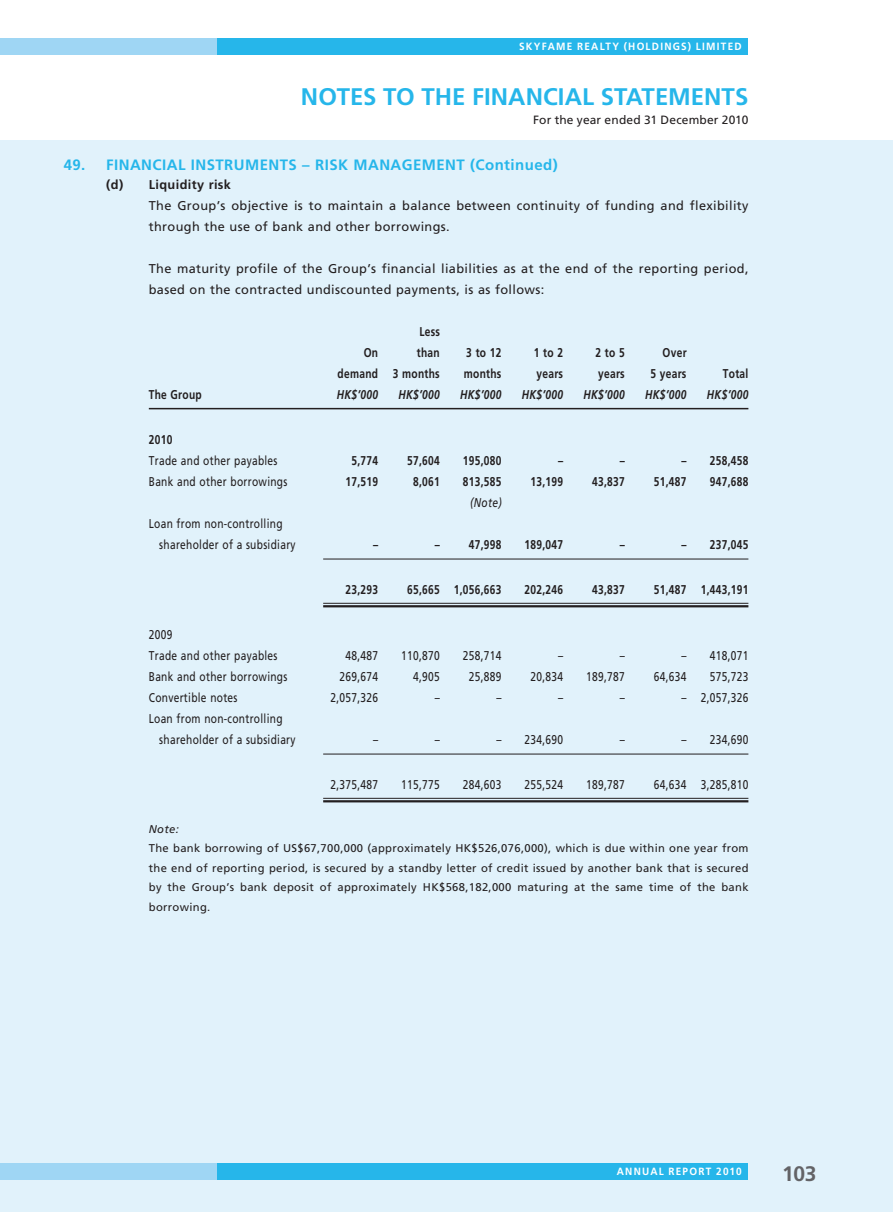
<style>
.page{position:relative;width:893px;height:1212px;background:#fff}
.page>*{position:absolute;margin:0;border:0;box-sizing:border-box;transform-origin:0 0}
.t1{font:700 24px "Frutiger LT Std";color:#26b6ea}
.t2{font:700 21px "Frutiger LT Std";color:#636366}
.t3{font:700 15px "Frutiger LT Std";letter-spacing:.03em;color:#26b6ea}
.t4{font:12.75px/21px "Frutiger LT Std";letter-spacing:.03em;color:#231f20;scale:.8 1}
.t5{font:12.75px/21px "Frutiger LT Std";letter-spacing:.03em;color:#231f20}
.t6{font:700 12.75px "Frutiger LT Std";letter-spacing:.03em;color:#231f20;scale:.8 1}
.t7{font:italic 700 12.75px "Frutiger LT Std";letter-spacing:.03em;color:#231f20;scale:.8 1}
.t8{font:700 12.75px "Frutiger LT Std";letter-spacing:.03em;color:#231f20}
.t9{font:italic 12.75px "Frutiger LT Std";color:#231f20;scale:.8 1}
.t10{font:12px "Frutiger LT Std";letter-spacing:.015em;color:#231f20}
.t11{font:11.25px/19.5px "Frutiger LT Std";letter-spacing:.03em;color:#231f20;text-align:justify}
.t12{font:italic 11.25px "Frutiger LT Std";color:#231f20}
.t13{font:700 10.5px "Frutiger LT Std";letter-spacing:.125em;color:#fff;scale:.95 1}
</style>
<div class="page">
<div style="left:0;top:140px;width:893px;height:1072px;background:#e1f2fb"></div>
<div style="left:0;top:39px;width:748px;height:16px;background:#26b6ea"></div>
<div style="left:0;top:1163px;width:748px;height:17px;background:#26b6ea"></div>
<div style="left:0;top:1163px;width:217px;height:17px;background:#9fd6f4"></div>
<div style="left:0;top:39px;width:217px;height:16px;background:#9fd6f4"></div>
<hr style="left:149px;top:408px;width:599px;height:1px;background:#231f20">
<hr style="left:323px;top:559px;width:425px;height:1px;background:#231f20">
<hr style="left:323px;top:603px;width:425px;height:1px;background:#231f20">
<hr style="left:323px;top:605px;width:425px;height:2px;background:#231f20">
<hr style="left:323px;top:754px;width:425px;height:1px;background:#231f20">
<hr style="left:323px;top:798px;width:425px;height:1px;background:#231f20">
<hr style="left:323px;top:800px;width:425px;height:2px;background:#231f20">
<p class="t13" style="left:519px;top:41px;width:236px">SKYFAME REALTY (HOLDINGS) LIMITED</p>
<h1 class="t1" style="left:301px;top:83px;width:33px">Notes</h1>
<h1 class="t1" style="left:383px;top:83px;width:54px">to the</h1>
<h1 class="t1" style="left:472px;top:83px;width:15px">financial</h1>
<h1 class="t1" style="left:601px;top:83px;width:16px">statements</h1>
<p class="t10" style="left:533px;top:113px;width:217px">For the year ended 31 December 2010</p>
<p class="t3" style="left:64px;top:156px;width:495px">49. FINANCIAL INSTRUMENTS – RISK MANAGEMENT (Continued)</p>
<p class="t8" style="left:106px;top:177px;width:126px">(d) Liquidity risk</p>
<p class="t5" style="left:149px;top:195px;width:601px">The Group’s objective is to maintain a balance between continuity of funding and flexibility through the use of bank and other borrowings.</p>
<p class="t5" style="left:149px;top:258px;width:601px">The maturity profile of the Group’s financial liabilities as at the end of the reporting period, based on the contracted undiscounted payments, is as follows:</p>
<p class="t6" style="left:419px;top:324px;width:27px">Less</p>
<p class="t6" style="left:364px;top:345px;width:20px">On</p>
<p class="t6" style="left:417px;top:345px;width:30px">than</p>
<p class="t6" style="left:466px;top:345px;width:45px">3 to 12</p>
<p class="t6" style="left:534px;top:345px;width:38px">1 to 2</p>
<p class="t6" style="left:596px;top:345px;width:38px">2 to 5</p>
<p class="t6" style="left:663px;top:345px;width:32px">Over</p>
<p class="t6" style="left:338px;top:366px;width:129px">demand 3 months</p>
<p class="t6" style="left:464px;top:366px;width:49px">months</p>
<p class="t6" style="left:536px;top:366px;width:35px">years</p>
<p class="t6" style="left:598px;top:366px;width:35px">years</p>
<p class="t6" style="left:650px;top:366px;width:47px">5 years</p>
<p class="t6" style="left:723px;top:366px;width:33px">Total</p>
<p class="t6" style="left:149px;top:387px;width:68px">The Group</p>
<p class="t7" style="left:337px;top:387px;width:53px">HK$’000</p>
<p class="t7" style="left:398px;top:387px;width:53px">HK$’000</p>
<p class="t7" style="left:460px;top:387px;width:53px">HK$’000</p>
<p class="t7" style="left:522px;top:387px;width:53px">HK$’000</p>
<p class="t7" style="left:583px;top:387px;width:53px">HK$’000</p>
<p class="t7" style="left:645px;top:387px;width:53px">HK$’000</p>
<p class="t7" style="left:707px;top:387px;width:53px">HK$’000</p>
<p class="t6" style="left:149px;top:432px;width:31px">2010</p>
<p class="t4" style="left:149px;top:450px;width:162px">Trade and other payables</p>
<p class="t6" style="left:351px;top:453px;width:35px">5,774</p>
<p class="t6" style="left:407px;top:453px;width:42px">57,604</p>
<p class="t6" style="left:463px;top:453px;width:50px">195,080</p>
<p class="t6" style="left:558px;top:453px;width:8px">–</p>
<p class="t6" style="left:620px;top:453px;width:8px">–</p>
<p class="t6" style="left:681px;top:453px;width:85px">– 258,458</p>
<p class="t4" style="left:149px;top:471px;width:175px">Bank and other borrowings</p>
<p class="t6" style="left:346px;top:474px;width:42px">17,519</p>
<p class="t6" style="left:413px;top:474px;width:35px">8,061</p>
<p class="t6" style="left:463px;top:474px;width:50px">813,585</p>
<p class="t6" style="left:530px;top:474px;width:42px">13,199</p>
<p class="t6" style="left:592px;top:474px;width:42px">43,837</p>
<p class="t6" style="left:654px;top:474px;width:42px">51,487</p>
<p class="t6" style="left:710px;top:474px;width:50px">947,688</p>
<p class="t9" style="left:470px;top:495px;width:41px">(Note)</p>
<p class="t4" style="left:159px;top:513px;width:172px;text-indent:-10px">Loan from non-controlling shareholder of a subsidiary</p>
<p class="t6" style="left:373px;top:537px;width:8px">–</p>
<p class="t6" style="left:435px;top:537px;width:85px">– 47,998</p>
<p class="t6" style="left:525px;top:537px;width:50px">189,047</p>
<p class="t6" style="left:620px;top:537px;width:8px">–</p>
<p class="t6" style="left:681px;top:537px;width:85px">– 237,045</p>
<p class="t6" style="left:346px;top:582px;width:42px">23,293</p>
<p class="t6" style="left:407px;top:582px;width:119px">65,665 1,056,663</p>
<p class="t6" style="left:525px;top:582px;width:50px">202,246</p>
<p class="t6" style="left:592px;top:582px;width:42px">43,837</p>
<p class="t6" style="left:654px;top:582px;width:120px">51,487 1,443,191</p>
<p class="t4" style="left:149px;top:624px;width:162px">2009<br>Trade and other payables</p>
<p class="t4" style="left:346px;top:645px;width:42px">48,487</p>
<p class="t4" style="left:401px;top:645px;width:50px">110,870</p>
<p class="t4" style="left:463px;top:645px;width:50px">258,714</p>
<p class="t4" style="left:558px;top:645px;width:8px">–</p>
<p class="t4" style="left:620px;top:645px;width:8px">–</p>
<p class="t4" style="left:681px;top:645px;width:85px">– 418,071</p>
<p class="t4" style="left:149px;top:666px;width:175px">Bank and other borrowings</p>
<p class="t4" style="left:340px;top:666px;width:50px">269,674</p>
<p class="t4" style="left:413px;top:666px;width:35px">4,905</p>
<p class="t4" style="left:469px;top:666px;width:42px">25,889</p>
<p class="t4" style="left:530px;top:666px;width:42px">20,834</p>
<p class="t4" style="left:586px;top:666px;width:50px">189,787</p>
<p class="t4" style="left:654px;top:666px;width:42px">64,634</p>
<p class="t4" style="left:710px;top:666px;width:50px">575,723</p>
<p class="t4" style="left:149px;top:687px;width:112px">Convertible notes</p>
<p class="t4" style="left:330px;top:687px;width:61px">2,057,326</p>
<p class="t4" style="left:435px;top:687px;width:8px">–</p>
<p class="t4" style="left:496px;top:687px;width:8px">–</p>
<p class="t4" style="left:558px;top:687px;width:8px">–</p>
<p class="t4" style="left:620px;top:687px;width:8px">–</p>
<p class="t4" style="left:681px;top:687px;width:85px">– 2,057,326</p>
<p class="t4" style="left:159px;top:708px;width:172px;text-indent:-10px">Loan from non-controlling shareholder of a subsidiary</p>
<p class="t4" style="left:373px;top:729px;width:8px">–</p>
<p class="t4" style="left:435px;top:729px;width:8px">–</p>
<p class="t4" style="left:496px;top:729px;width:85px">– 234,690</p>
<p class="t4" style="left:620px;top:729px;width:8px">–</p>
<p class="t4" style="left:681px;top:729px;width:85px">– 234,690</p>
<p class="t4" style="left:331px;top:774px;width:61px">2,375,487</p>
<p class="t4" style="left:401px;top:774px;width:50px">115,775</p>
<p class="t4" style="left:463px;top:774px;width:50px">284,603</p>
<p class="t4" style="left:525px;top:774px;width:50px">255,524</p>
<p class="t4" style="left:586px;top:774px;width:50px">189,787</p>
<p class="t4" style="left:654px;top:774px;width:120px">64,634 3,285,810</p>
<p class="t12" style="left:149px;top:822px;width:32px">Note:</p>
<p class="t11" style="left:149px;top:839px;width:601px">The bank borrowing of US$67,700,000 (approximately HK$526,076,000), which is due within one year from the end of reporting period, is secured by a standby letter of credit issued by another bank that is secured by the Group’s bank deposit of approximately HK$568,182,000 maturing at the same time of the bank borrowing.</p>
<p class="t13" style="left:617px;top:1165px;width:133px">ANNUAL REPORT 2010</p>
<h2 class="t2" style="left:782px;top:1161px;width:36px">103</h2>
</div>
